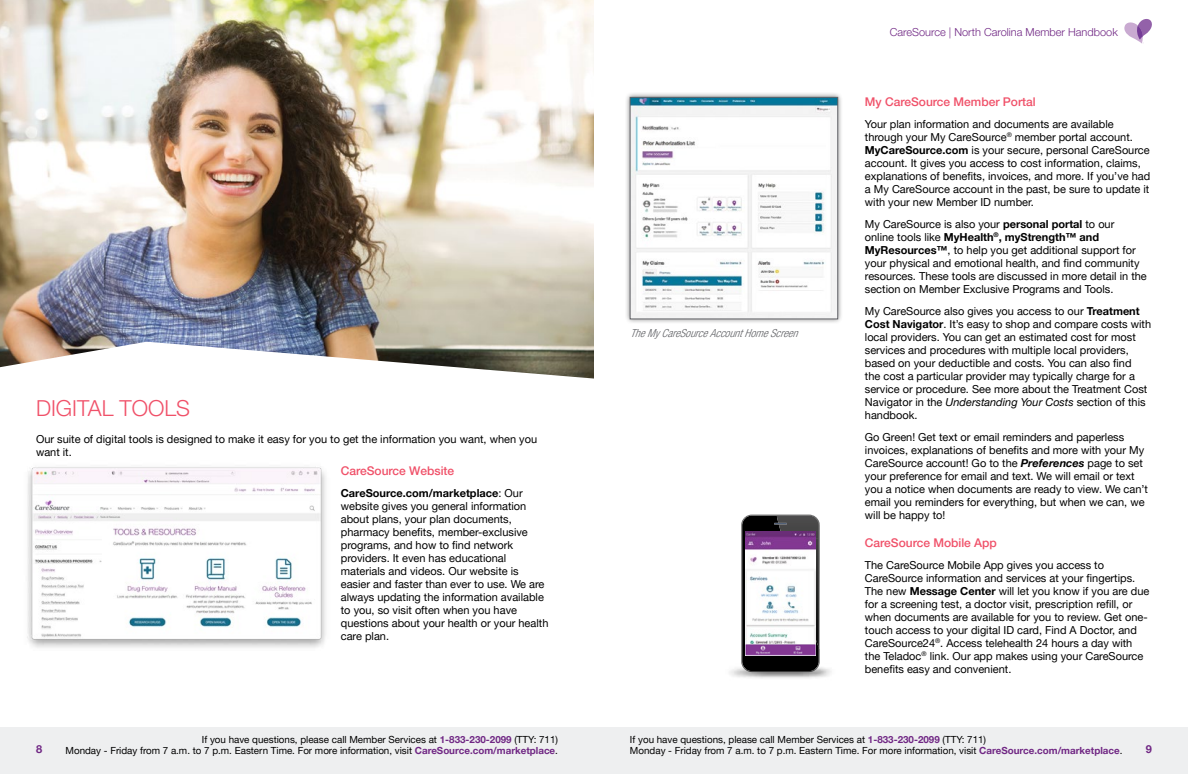
<style>
.page{position:relative;width:1188px;height:774px;background:#fff}
.page>*{position:absolute;margin:0;border:0;box-sizing:border-box;transform-origin:0 0}
.t1{font:300 22px "Helvetica Neue LT Pro";color:#f05169}
.t2{font:500 12px "Helvetica Neue LT Pro";color:#f05169}
.t3{font:11px/13px "Helvetica Neue LT Pro";color:#000}
.t4{font:300 11px "Helvetica Neue LT Pro";color:#702784}
.t5{font:italic 300 condensed 11px "Helvetica Neue LT Pro";letter-spacing:.005em;color:#606165}
.t6{font:700 11px "Helvetica Neue LT Pro";color:#702784}
.t7{font:9.8px/11px "Helvetica Neue LT Pro";color:#000;text-align:right}
.s1{font-weight:700}
.s2{font-style:italic}
.s3{font-weight:700;font-style:italic}
.s4{font-weight:700;color:#702784}
</style>
<div class="page">
<div style="left:0;top:727px;width:1188px;height:47px;background:#eeeff0"></div>
<svg style="left:1124px;top:19px;width:28px;height:25px"></svg>
<img style="left:0;top:0;width:594px;height:342px">
<svg style="left:0;top:342px;width:594px;height:37px"></svg>
<svg style="left:741px;top:515px;width:79px;height:142px;background:#4b484c"></svg>
<img style="left:746px;top:532px;width:69px;height:113px">
<img style="left:746px;top:645px;width:69px;height:10px">
<img style="left:729px;top:657px;width:102px;height:21px">
<div style="left:625px;top:92px;width:218px;height:232px;background:#000;opacity:.5"></div>
<img style="left:632px;top:99px;width:204px;height:218px">
<div style="left:630px;top:97px;width:208px;height:222px;border:1px solid #626368"></div>
<img style="left:27px;top:467px;width:299px;height:181px">
<h2 class="t1" style="left:36px;top:395px;width:156px">DIGITAL TOOLS</h2>
<p class="t3" style="left:36px;top:432px;width:503px">Our suite of digital tools is designed to make it easy for you to get the information you want, when you want it.</p>
<h3 class="t2" style="left:341px;top:463px;width:115px">CareSource Website</h3>
<p class="t3" style="left:341px;top:486px;width:209px"><span class="s1">CareSource.com/marketplace</span>: Our website gives you general information about plans, your plan documents, pharmacy benefits, member-exclusive programs, and how to find network providers. It even has educational materials and videos. Our website is easier and faster than ever to use. We are always updating the information available to you, so visit often when you have questions about your health or your health care plan.</p>
<p class="t5" style="left:630px;top:326px;width:171px">The My CareSource Account Home Screen</p>
<p class="t4" style="left:890px;top:25px;width:230px">CareSource | North Carolina Member Handbook</p>
<h3 class="t2" style="left:865px;top:94px;width:172px">My CareSource Member Portal</h3>
<p class="t3" style="left:865px;top:117px;width:287px">Your plan information and documents are available through your My CareSource<sup>®</sup> member portal account.<br><span class="s1">MyCareSource.com</span> is your secure, personal CareSource account. It gives you access to cost information, claims, explanations of benefits, invoices, and more. If you’ve had a My CareSource account in the past, be sure to update it with your new Member ID number.</p>
<p class="t3" style="left:865px;top:217px;width:283px">My CareSource is also your <span class="s1">personal portal</span> to our<br>online tools like <span class="s1">MyHealth</span><sup>®</sup><span class="s1">, myStrength™ and MyResources™</span>, to help you get additional support for your physical and emotional health, and find community resources. These tools are discussed in more detail in the section on Member Exclusive Programs and Tools.</p>
<p class="t3" style="left:865px;top:304px;width:288px">My CareSource also gives you access to our <span class="s1">Treatment Cost Navigator</span>. It’s easy to shop and compare costs with local providers. You can get an estimated cost for most services and procedures with multiple local providers, based on your deductible and costs. You can also find<br>the cost a particular provider may typically charge for a service or procedure. See more about the Treatment Cost Navigator in the <span class="s2">Understanding Your Costs</span> section of this handbook.</p>
<p class="t3" style="left:865px;top:430px;width:284px">Go Green! Get text or email reminders and paperless invoices, explanations of benefits and more with your My CareSource account! Go to the <span class="s3">Preferences</span> page to set your preference for email and text. We will email or text you a notice when documents are ready to view. We can’t email you reminders for everything, but when we can, we will be happy to!</p>
<h3 class="t2" style="left:865px;top:535px;width:134px">CareSource Mobile App</h3>
<p class="t3" style="left:865px;top:558px;width:286px">The CareSource Mobile App gives you access to CareSource information and services at your fingertips.<br>The new <span class="s1">Message Center</span> will let you know if you are due for a screening test, a doctor visit, prescription refill, or when documents are available for you to review. Get one&shy;touch access to your digital ID card, Find A Doctor, and CareSource24<sup>®</sup>. Access telehealth 24 hours a day with the Teladoc<sup>®</sup> link. Our app makes using your CareSource benefits easy and convenient.</p>
<p class="t7" style="left:66px;top:734px;width:494px">If you have questions, please call Member Services at <span class="s4">1-833-230-2099</span> (TTY: 711)<br>Monday - Friday from 7 a.m. to 7 p.m. Eastern Time. For more information, visit <span class="s4">CareSource.com/marketplace</span>.</p>
<p class="t7" style="left:630px;top:734px;width:494px;text-align:left">If you have questions, please call Member Services at <span class="s4">1-833-230-2099</span> (TTY: 711)<br>Monday - Friday from 7 a.m. to 7 p.m. Eastern Time. For more information, visit <span class="s4">CareSource.com/marketplace</span>.</p>
<p class="t6" style="left:36px;top:742px;width:8px">8</p>
<p class="t6" style="left:1146px;top:742px;width:8px">9</p>
</div>
